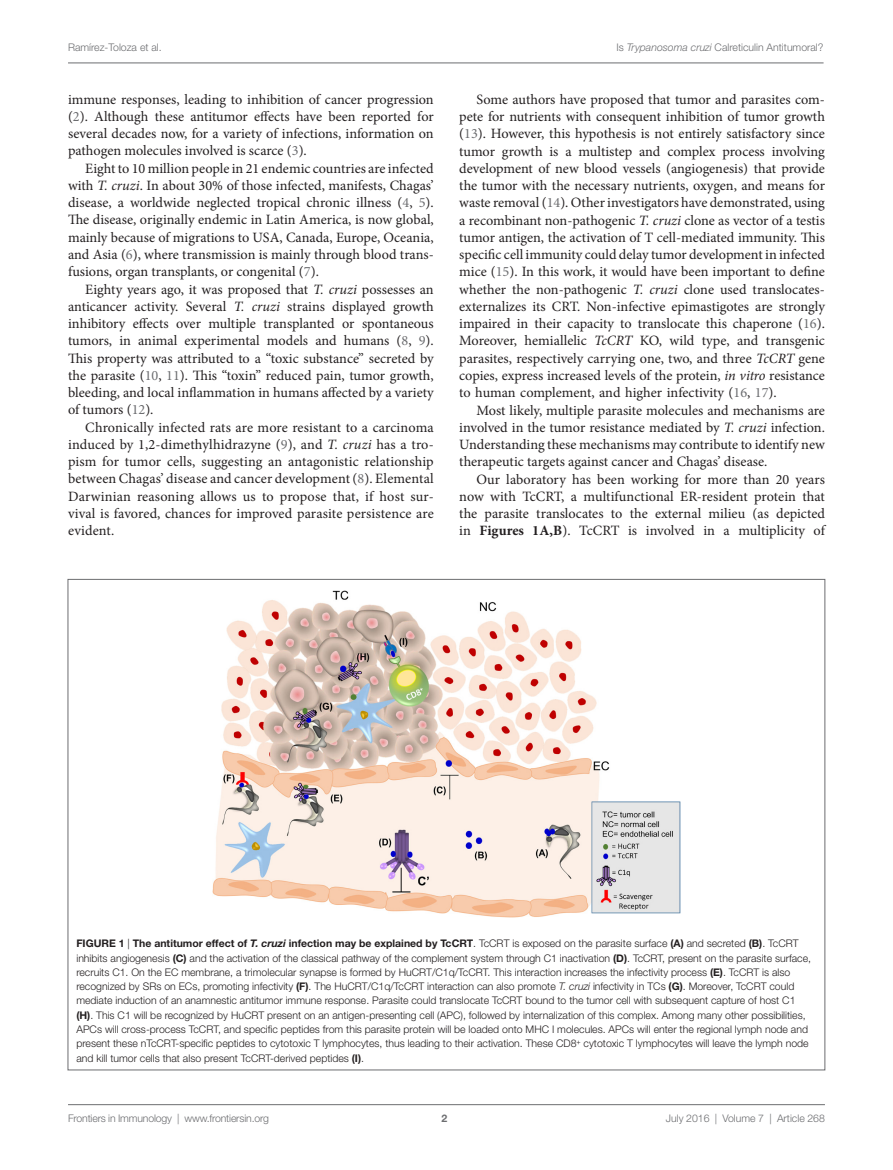
<style>
.page{position:relative;width:893px;height:1170px;background:#fff}
.page>*{position:absolute;margin:0;border:0;box-sizing:border-box;transform-origin:0 0}
.t1{font:14.25px/17.2px "Minion Pro";color:#231f20;text-align:justify}
.t2{font:300 10.5px/14.2px "Helvetica Neue LT Std";color:#231f20}
.t3{font:300 10.5px "Helvetica Neue LT Std";color:#6c6d70}
.t4{font:700 10.5px "Helvetica Neue LT Std";color:#6c6d70}
.s1{font-style:italic}
.s2{color:#6c6d70}
.s3{font-weight:700}
.s4{font-weight:700;font-style:italic}
</style>
<div class="page">
<img style="left:213px;top:590px;width:467px;height:327px">
<hr style="left:68px;top:63px;width:756px;height:1px;background:#6c6d70">
<hr style="left:68px;top:1104px;width:757px;height:1px;background:#6c6d70">
<p class="t3" style="left:68px;top:41px;width:95px">Ramírez-Toloza et al.</p>
<p class="t3" style="left:616px;top:41px;width:209px">Is <span class="s1">Trypanosoma cruzi</span> Calreticulin Antitumoral?</p>
<p class="t1" style="left:68px;top:90px;width:367px">immune responses, leading to inhibition of cancer progression (<span class="s2">2</span>). Although these antitumor effects have been reported for several decades now, for a variety of infections, information on pathogen molecules involved is scarce (<span class="s2">3</span>).</p>
<p class="t1" style="left:68px;top:159px;width:367px;text-indent:17px">Eight to 10 million people in 21 endemic countries are infected with <span class="s1">T. cruzi</span>. In about 30% of those infected, manifests, Chagas’ disease, a worldwide neglected tropical chronic illness (<span class="s2">4</span>, <span class="s2">5</span>).<br>The disease, originally endemic in Latin America, is now global, mainly because of migrations to USA, Canada, Europe, Oceania, and Asia (<span class="s2">6</span>), where transmission is mainly through blood trans&shy;fusions, organ transplants, or congenital (<span class="s2">7</span>).</p>
<p class="t1" style="left:68px;top:280px;width:367px;text-indent:17px">Eighty years ago, it was proposed that <span class="s1">T. cruzi</span> possesses an anticancer activity. Several <span class="s1">T. cruzi</span> strains displayed growth inhibitory effects over multiple transplanted or spontaneous tumors, in animal experimental models and humans (<span class="s2">8</span>, <span class="s2">9</span>).<br>This property was attributed to a “toxic substance” secreted by the parasite (<span class="s2">10</span>, <span class="s2">11</span>). This “toxin” reduced pain, tumor growth, bleeding, and local inflammation in humans affected by a variety of tumors (<span class="s2">12</span>).</p>
<p class="t1" style="left:68px;top:418px;width:367px;text-indent:17px">Chronically infected rats are more resistant to a carcinoma induced by 1,2-dimethylhidrazyne (<span class="s2">9</span>), and <span class="s1">T. cruzi</span> has a tro&shy;pism for tumor cells, suggesting an antagonistic relationship between Chagas’ disease and cancer development (<span class="s2">8</span>). Elemental Darwinian reasoning allows us to propose that, if host sur&shy;vival is favored, chances for improved parasite persistence are evident.</p>
<p class="t1" style="left:459px;top:91px;width:367px;text-indent:17px">Some authors have proposed that tumor and parasites com&shy;pete for nutrients with consequent inhibition of tumor growth (<span class="s2">13</span>). However, this hypothesis is not entirely satisfactory since tumor growth is a multistep and complex process involving development of new blood vessels (angiogenesis) that provide the tumor with the necessary nutrients, oxygen, and means for waste removal (<span class="s2">14</span>). Other investigators have demonstrated, using a recombinant non-pathogenic <span class="s1">T. cruzi</span> clone as vector of a testis tumor antigen, the activation of T cell-mediated immunity. This specific cell immunity could delay tumor development in infected mice (<span class="s2">15</span>). In this work, it would have been important to define whether the non-pathogenic <span class="s1">T. cruzi</span> clone used translocates&shy;externalizes its CRT. Non-infective epimastigotes are strongly impaired in their capacity to translocate this chaperone (<span class="s2">16</span>).<br>Moreover, hemiallelic <span class="s1">TcCRT</span> KO, wild type, and transgenic parasites, respectively carrying one, two, and three <span class="s1">TcCRT</span> gene copies, express increased levels of the protein, <span class="s1">in vitro</span> resistance to human complement, and higher infectivity (<span class="s2">16</span>, <span class="s2">17</span>).</p>
<p class="t1" style="left:459px;top:401px;width:367px;text-indent:17px">Most likely, multiple parasite molecules and mechanisms are involved in the tumor resistance mediated by <span class="s1">T. cruzi</span> infection.<br>Understanding these mechanisms may contribute to identify new therapeutic targets against cancer and Chagas’ disease.</p>
<p class="t1" style="left:459px;top:470px;width:367px;text-indent:17px">Our laboratory has been working for more than 20 years now with TcCRT, a multifunctional ER-resident protein that the parasite translocates to the external milieu (as depicted in <span class="s3">Figures 1A,B</span>). TcCRT is involved in a multiplicity of</p>
<p class="t2" style="left:76px;top:936px;width:736px"><span class="s3">FIGURE 1</span> | <span class="s3">The antitumor effect of</span> <span class="s4">T. cruzi</span> <span class="s3">infection may be explained by TcCRT</span>. TcCRT is exposed on the parasite surface <span class="s3">(A)</span> and secreted <span class="s3">(B)</span>. TcCRT inhibits angiogenesis <span class="s3">(C)</span> and the activation of the classical pathway of the complement system through C1 inactivation <span class="s3">(D)</span>. TcCRT, present on the parasite surface, recruits C1. On the EC membrane, a trimolecular synapse is formed by HuCRT/C1q/TcCRT. This interaction increases the infectivity process <span class="s3">(E)</span>. TcCRT is also recognized by SRs on ECs, promoting infectivity <span class="s3">(F)</span>. The HuCRT/C1q/TcCRT interaction can also promote <span class="s1">T. cruzi</span> infectivity in TCs <span class="s3">(G)</span>. Moreover, TcCRT could mediate induction of an anamnestic antitumor immune response. Parasite could translocate TcCRT bound to the tumor cell with subsequent capture of host C1 <span class="s3">(H)</span>. This C1 will be recognized by HuCRT present on an antigen-presenting cell (APC), followed by internalization of this complex. Among many other possibilities, APCs will cross-process TcCRT, and specific peptides from this parasite protein will be loaded onto MHC I molecules. APCs will enter the regional lymph node and present these nTcCRT-specific peptides to cytotoxic T lymphocytes, thus leading to their activation. These CD8<sup>+</sup> cytotoxic T lymphocytes will leave the lymph node and kill tumor cells that also present TcCRT-derived peptides <span class="s3">(I)</span>.</p>
<p class="t3" style="left:68px;top:1111px;width:203px">Frontiers in Immunology | www.frontiersin.org</p>
<p class="t3" style="left:666px;top:1111px;width:161px">July 2016 | Volume 7 | Article 268</p>
<p class="t4" style="left:441px;top:1111px;width:7px">2</p>
</div>
